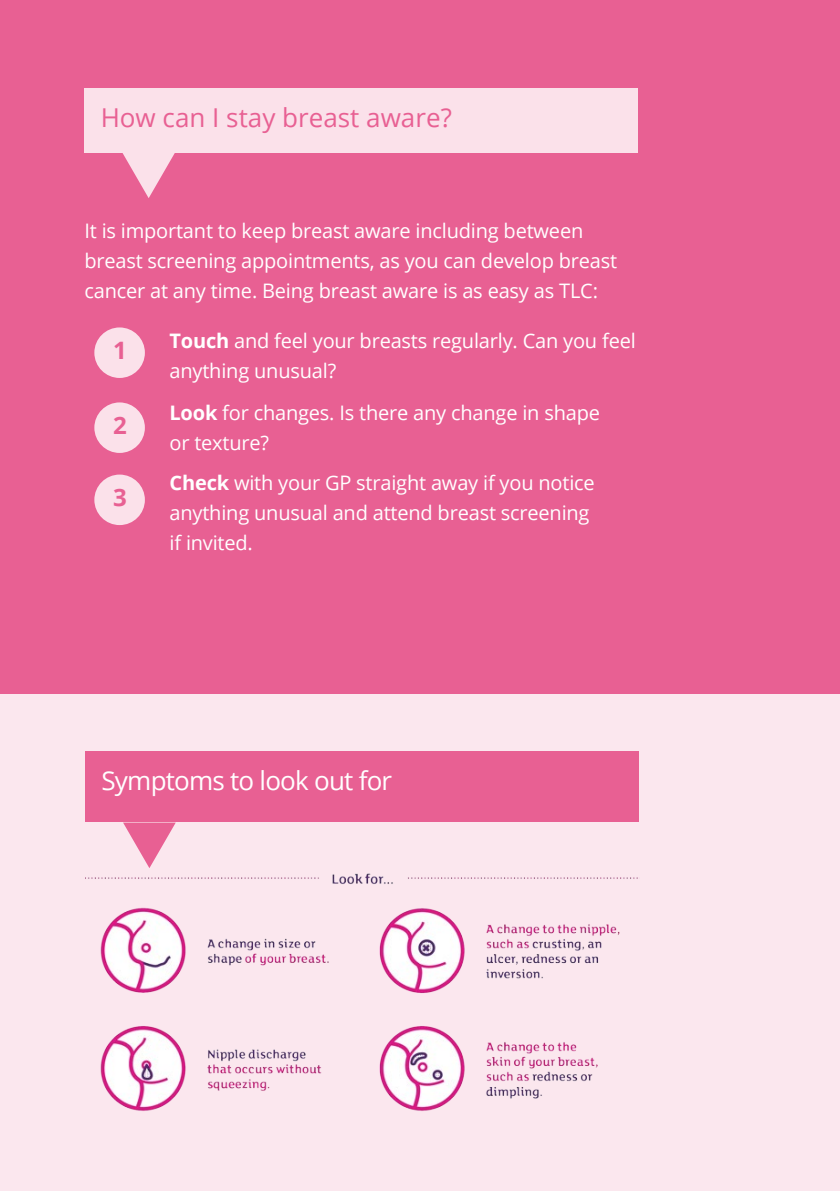
<style>
.page{position:relative;width:840px;height:1191px;background:#fff}
.page>*{position:absolute;margin:0;border:0;box-sizing:border-box;transform-origin:0 0}
.t1{font:26px "Open Sans";color:#e86093}
.t2{font:26px "Open Sans";letter-spacing:-.03em;color:#fff}
.Body{font:700 24px "Open Sans";color:#e86093}
.Indented{font:20px/30px "Open Sans";letter-spacing:-.01em;color:#fff}
.Body-2{font:20px/30px "Open Sans";letter-spacing:-.01em;color:#fff}
.s1{font-weight:700}
</style>
<div class="page">
<div style="left:0;top:693px;width:839px;height:498px;background:#fbe7ee"></div>
<div style="left:0;top:0;width:839px;height:693px;background:#e86093"></div>
<div style="left:84px;top:89px;width:554px;height:64px;background:#fbe1ea"></div>
<svg style="left:122px;top:153px;width:53px;height:45px"></svg>
<div style="left:94px;top:327px;width:51px;height:51px;background:#fbe1ea;border-radius:50%"></div>
<div style="left:94px;top:402px;width:51px;height:51px;background:#fbe1ea;border-radius:50%"></div>
<div style="left:94px;top:474px;width:51px;height:51px;background:#fbe1ea;border-radius:50%"></div>
<div style="left:85px;top:751px;width:553px;height:71px;background:#e86093"></div>
<svg style="left:123px;top:822px;width:53px;height:38px"></svg>
<img style="left:85px;top:860px;width:553px;height:251px">
<p class="t1" style="left:101px;top:100px;width:352px">How can I stay breast aware?</p>
<p class="Body-2" style="left:84px;top:215px;width:534px">It is important to keep breast aware including between breast screening appointments, as you can develop breast cancer at any time. Being breast aware is as easy as TLC:</p>
<p class="Indented" style="left:169px;top:325px;width:467px"><span class="s1">Touch</span> and feel your breasts regularly. Can you feel anything unusual?</p>
<p class="Indented" style="left:169px;top:397px;width:432px"><span class="s1">Look</span> for changes. Is there any change in shape or texture?</p>
<p class="Indented" style="left:169px;top:467px;width:426px"><span class="s1">Check</span> with your GP straight away if you notice anything unusual and attend breast screening if invited.</p>
<p class="Body" style="left:113px;top:333px;width:15px">1</p>
<p class="Body" style="left:113px;top:408px;width:15px">2</p>
<p class="Body" style="left:113px;top:480px;width:15px">3</p>
<p class="t2" style="left:101px;top:762px;width:292px">Symptoms to look out for</p>
</div>
